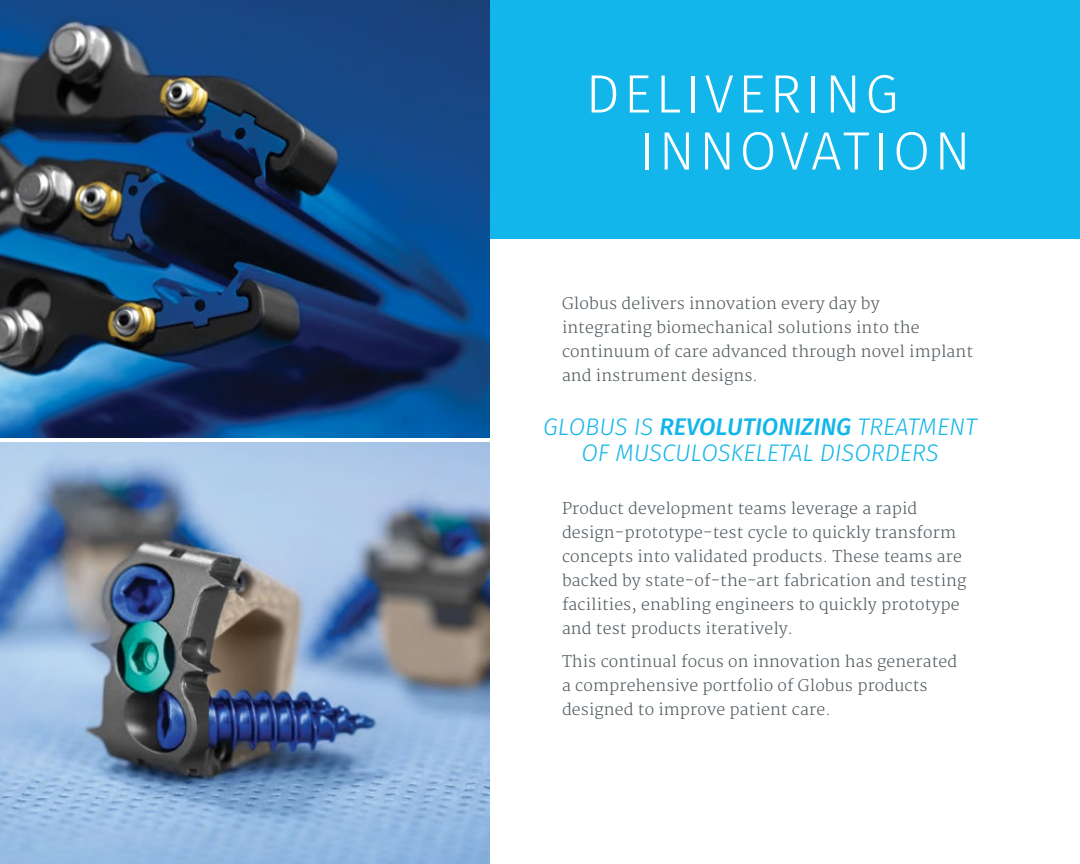
<style>
.page{position:relative;width:1080px;height:864px;background:#fff}
.page>*{position:absolute;margin:0;border:0;box-sizing:border-box;transform-origin:0 0}
.t1{font:300 54px/57px "Fira Sans";letter-spacing:.075em;color:#fff}
.t2{font:italic 300 24px/25.5px "Fira Sans";letter-spacing:-.005em;color:#13b6ea;text-align:center}
.t3{font:300 15.75px/24px "Merriweather";letter-spacing:.01em;color:#515a5f}
.s1{font-weight:500}
</style>
<div class="page">
<div style="left:490px;top:0;width:590px;height:238px;background:#13b6ea"></div>
<img style="left:0;top:0;width:490px;height:437px">
<img style="left:0;top:443px;width:490px;height:421px">
<h1 class="t1" style="left:639px;top:69px;width:333px;text-indent:-54px">DELIVERING<br>INNOVATION</h1>
<p class="t3" style="left:562px;top:292px;width:413px">Globus delivers innovation every day by integrating biomechanical solutions into the continuum of care advanced through novel implant and instrument designs.</p>
<h2 class="t2" style="left:543px;top:416px;width:435px">GLOBUS IS <span class="s1">REVOLUTIONIZING</span> TREATMENT<br>OF MUSCULOSKELETAL DISORDERS</h2>
<p class="t3" style="left:562px;top:497px;width:406px">Product development teams leverage a rapid design-prototype-test cycle to quickly transform concepts into validated products. These teams are backed by state-of-the-art fabrication and testing facilities, enabling engineers to quickly prototype and test products iteratively.</p>
<p class="t3" style="left:562px;top:650px;width:397px">This continual focus on innovation has generated a comprehensive portfolio of Globus products designed to improve patient care.</p>
</div>
